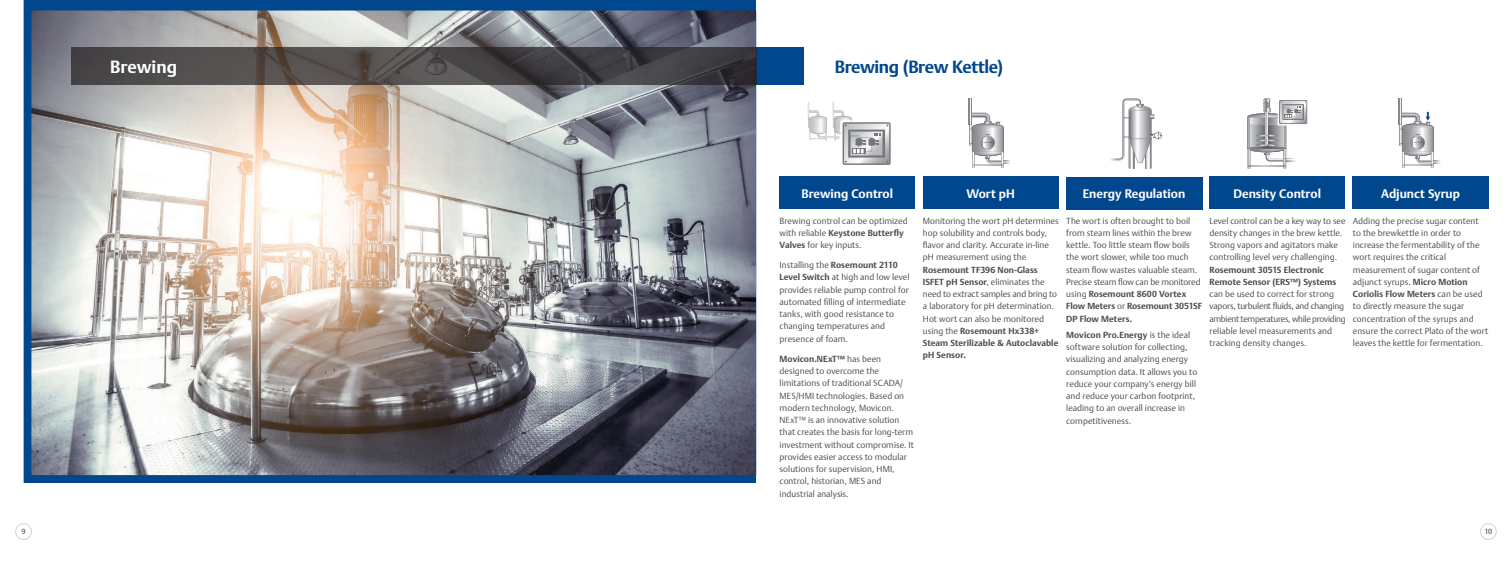
<style>
.page{position:relative;width:1512px;height:567px;background:#fff}
.page>*{position:absolute;margin:0;border:0;box-sizing:border-box;transform-origin:0 0}
.t1{font:700 17.5px "DTL Argo TOT";letter-spacing:-.025em;color:#01478d}
.t2{font:700 17.5px "DTL Argo TOT";color:#fff}
.t3{font:700 12.25px "DTL Argo TOT";color:#fff}
.t4{font:300 8.75px/12.2px "DTL Argo TOT";letter-spacing:.005em;color:#4b4c4d}
.t5{font:7.44px "DTL Argo TOT";color:#4b4c4d}
.s1{font-weight:700}
</style>
<div class="page">
<div style="left:1480px;top:523px;width:17px;height:17px;border:1px solid #d1d2d4;border-radius:50%"></div>
<div style="left:15px;top:523px;width:17px;height:17px;border:1px solid #d1d2d4;border-radius:50%"></div>
<div style="left:756px;top:47px;width:47px;height:37px;background:#01478d"></div>
<img style="left:24px;top:0;width:732px;height:483px">
<svg style="left:71px;top:47px;width:685px;height:37px"></svg>
<div style="left:780px;top:177px;width:135px;height:32px;background:#01478d"></div>
<div style="left:923px;top:177px;width:135px;height:32px;background:#01478d"></div>
<div style="left:1210px;top:177px;width:135px;height:32px;background:#01478d"></div>
<div style="left:1353px;top:177px;width:136px;height:32px;background:#01478d"></div>
<div style="left:1066px;top:177px;width:136px;height:33px;background:#01478d"></div>
<svg style="left:1399px;top:98px;width:41px;height:69px"></svg>
<svg style="left:969px;top:98px;width:41px;height:69px"></svg>
<svg style="left:1110px;top:98px;width:52px;height:70px"></svg>
<svg style="left:807px;top:102px;width:84px;height:63px"></svg>
<img style="left:808px;top:102px;width:37px;height:29px">
<svg style="left:1247px;top:98px;width:60px;height:70px"></svg>
<p class="t2" style="left:110px;top:56px;width:68px">Brewing</p>
<p class="t1" style="left:835px;top:56px;width:170px">Brewing (Brew Kettle)</p>
<p class="t3" style="left:802px;top:186px;width:93px">Brewing Control</p>
<p class="t3" style="left:966px;top:186px;width:50px">Wort pH</p>
<p class="t3" style="left:1083px;top:186px;width:104px">Energy Regulation</p>
<p class="t3" style="left:1234px;top:186px;width:89px">Density Control</p>
<p class="t3" style="left:1381px;top:186px;width:80px">Adjunct Syrup</p>
<p class="t4" style="left:780px;top:214px;width:130px">Brewing control can be optimized with reliable <span class="s1">Keystone Butterfly<br>Valves</span> for key inputs.</p>
<p class="t4" style="left:780px;top:259px;width:131px">Installing the <span class="s1">Rosemount 2110<br>Level Switch</span> at high and low level provides reliable pump control for automated filling of intermediate tanks, with good resistance to changing temperatures and presence of foam.</p>
<p class="t4" style="left:780px;top:353px;width:136px"><span class="s1">Movicon.NExT™</span> has been designed to overcome the limitations of traditional SCADA/<br>MES/HMI technologies. Based on modern technology, Movicon.<br>NExT™ is an innovative solution that creates the basis for long-term investment without compromise. It provides easier access to modular solutions for supervision, HMI, control, historian, MES and industrial analysis.</p>
<p class="t4" style="left:1066px;top:214px;width:137px">The wort is often brought to boil from steam lines within the brew kettle. Too little steam flow boils the wort slower, while too much steam flow wastes valuable steam.<br>Precise steam flow can be monitored using <span class="s1">Rosemount 8600 Vortex<br>Flow Meters</span> or <span class="s1">Rosemount 3051SF<br>DP Flow Meters.</span></p>
<p class="t4" style="left:1066px;top:329px;width:133px"><span class="s1">Movicon Pro.Energy</span> is the ideal software solution for collecting, visualizing and analyzing energy consumption data. It allows you to reduce your company’s energy bill and reduce your carbon footprint, leading to an overall increase in competitiveness.</p>
<p class="t4" style="left:923px;top:214px;width:137px">Monitoring the wort pH determines hop solubility and controls body, flavor and clarity. Accurate in-line pH measurement using the<br><span class="s1">Rosemount TF396 Non-Glass<br>ISFET pH Sensor</span>, eliminates the need to extract samples and bring to a laboratory for pH determination.<br>Hot wort can also be monitored using the <span class="s1">Rosemount Hx338+<br>Steam Sterilizable &amp; Autoclavable pH Sensor.</span></p>
<p class="t4" style="left:1210px;top:214px;width:138px">Level control can be a key way to see density changes in the brew kettle.<br>Strong vapors and agitators make controlling level very challenging.<br><span class="s1">Rosemount 3051S Electronic Remote Sensor (ERS™) Systems </span>can be used to correct for strong vapors, turbulent fluids, and changing ambient temperatures, while providing reliable level measurements and tracking density changes.</p>
<p class="t4" style="left:1353px;top:214px;width:137px">Adding the precise sugar content to the brewkettle in order to increase the fermentability of the wort requires the critical measurement of sugar content of adjunct syrups. <span class="s1">Micro Motion<br>Coriolis Flow Meters</span> can be used to directly measure the sugar concentration of the syrups and ensure the correct Plato of the wort leaves the kettle for fermentation.</p>
<p class="t5" style="left:22px;top:527px;width:6px">9</p>
<p class="t5" style="left:1484px;top:527px;width:10px">10</p>
</div>
